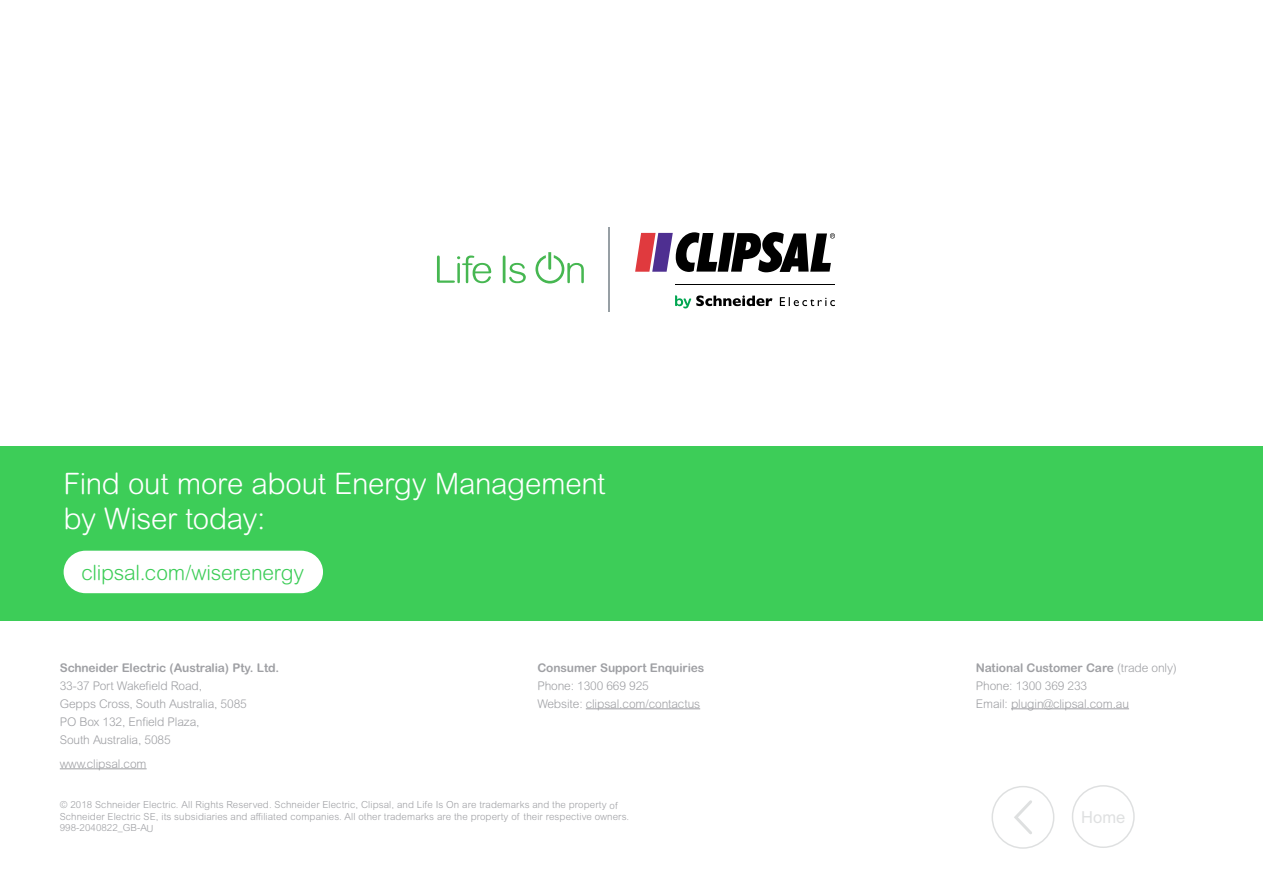
<style>
.page{position:relative;width:1263px;height:893px;background:#fff}
.page>*{position:absolute;margin:0;border:0;box-sizing:border-box;transform-origin:0 0}
.t1{font:300 29.55px/35.5px "Arial Rounded MT Pro";letter-spacing:-.01em;color:#fff}
.t2{font:300 21px "Arial Rounded MT Pro";letter-spacing:-.01em;color:#3dcd58}
.t3{font:16.5px "Arial MT Pro";color:#d1d3d4}
.t4{font:300 12px/18px "Arial Rounded MT Pro";letter-spacing:-.01em;color:#9fa0a4}
.t5{font:700 12px "Arial Rounded MT Pro";letter-spacing:-.01em;color:#9fa0a4}
.t6{font:300 9.75px/11.6px "Arial Rounded MT Pro";letter-spacing:.01em;color:#9fa0a4}
.s1{font-weight:700}
</style>
<div class="page">
<div style="left:0;top:446px;width:1263px;height:175px;background:#3dcd58"></div>
<div style="left:64px;top:551px;width:259px;height:42px;background:#fff"></div>
<hr style="left:60px;top:768px;width:87px;height:1px;background:#9fa0a4">
<hr style="left:586px;top:708px;width:114px;height:1px;background:#9fa0a4">
<hr style="left:1011px;top:708px;width:118px;height:1px;background:#9fa0a4">
<svg style="left:437px;top:255px;width:54px;height:28px"></svg>
<svg style="left:503px;top:255px;width:23px;height:28px"></svg>
<svg style="left:535px;top:252px;width:49px;height:32px"></svg>
<hr style="left:609px;top:228px;width:1px;height:84px;background:#979fa4">
<svg style="left:635px;top:232px;width:200px;height:40px"></svg>
<svg style="left:675px;top:295px;width:160px;height:13px"></svg>
<hr style="left:676px;top:284px;width:159px;height:1px;background:#000">
<div style="left:1072px;top:785px;width:63px;height:63px;border:2px solid #d1d3d4;border-radius:50%"></div>
<svg style="left:1014px;top:800px;width:18px;height:34px"></svg>
<div style="left:991px;top:786px;width:63px;height:63px;border:2px solid #d1d3d4;border-radius:50%"></div>
<h1 class="t1" style="left:63px;top:467px;width:544px">Find out more about Energy Management by Wiser today:</h1>
<h2 class="t2" style="left:81px;top:560px;width:224px">clipsal.com/wiserenergy</h2>
<p class="t5" style="left:60px;top:660px;width:221px">Schneider Electric (Australia) Pty. Ltd.</p>
<p class="t4" style="left:60px;top:677px;width:188px">33-37 Port Wakefield Road,<br>Gepps Cross, South Australia, 5085<br>PO Box 132, Enfield Plaza,<br>South Australia, 5085</p>
<p class="t4" style="left:60px;top:755px;width:88px">www.clipsal.com</p>
<p class="t5" style="left:537px;top:660px;width:168px">Consumer Support Enquiries</p>
<p class="t4" style="left:537px;top:677px;width:164px">Phone: 1300 669 925<br>Website: clipsal.com/contactus</p>
<p class="t6" style="left:60px;top:799px;width:571px">© 2018 Schneider Electric. All Rights Reserved. Schneider Electric, Clipsal, and Life Is On are trademarks and the property of<br>Schneider Electric SE, its subsidiaries and affiliated companies. All other trademarks are the property of their respective owners.<br>998-2040822_GB-AU</p>
<p class="t4" style="left:976px;top:659px;width:202px"><span class="s1">National Customer Care</span> (trade only)<br>Phone: 1300 369 233<br>Email: plugin@clipsal.com.au</p>
<h3 class="t3" style="left:1081px;top:807px;width:46px">Home</h3>
</div>
